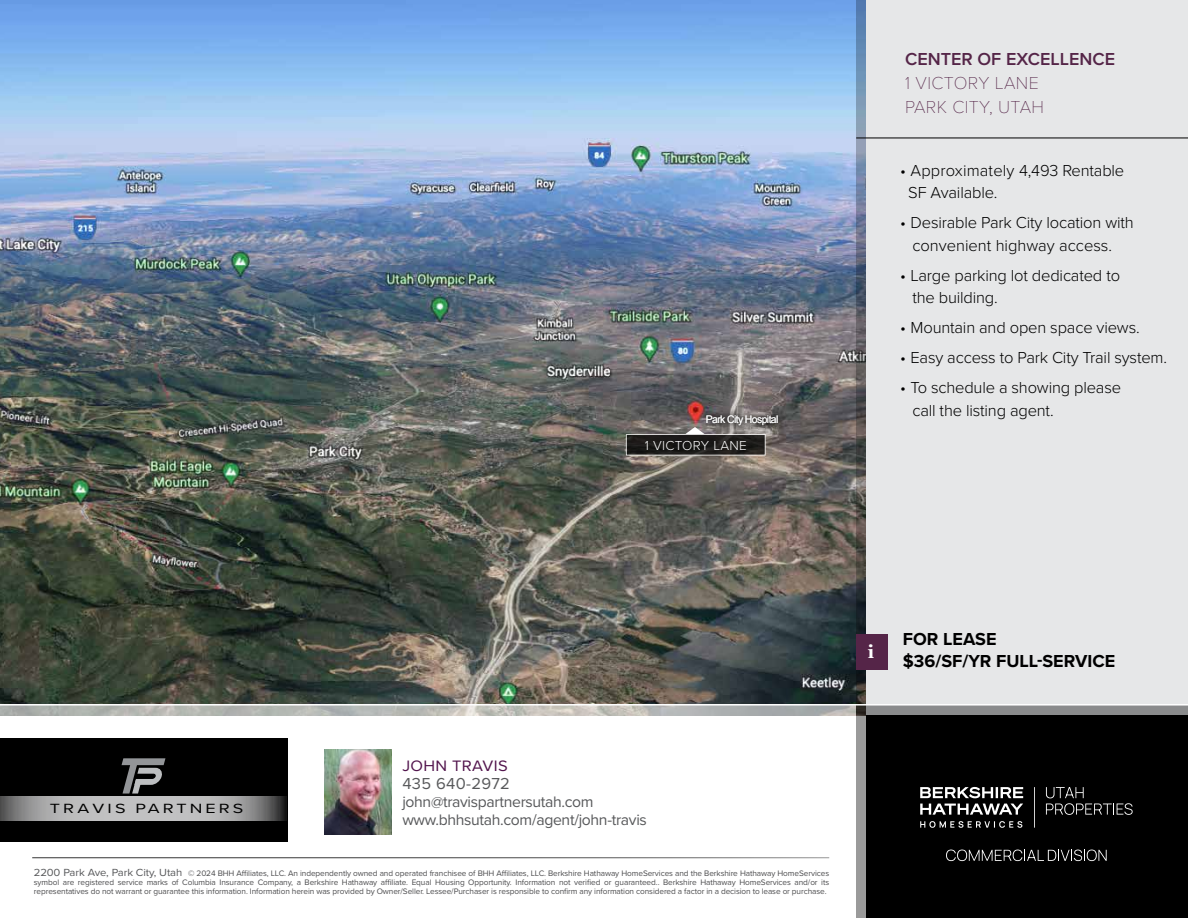
<style>
.page{position:relative;width:1188px;height:918px;background:#fff}
.page>*{position:absolute;margin:0;border:0;box-sizing:border-box;transform-origin:0 0}
.t1{font:700 18px/22.5px "Proxima Nova";color:#000}
.t2{font:100 18px/24px "Proxima Nova T";letter-spacing:.02em;color:#552548}
.t3{font:600 18px "Proxima Nova";color:#552548}
.t4{font:700 18px "Georgia";color:#fff}
.t5{font:300 16.5px/22.5px "Proxima Nova";letter-spacing:-.01em;color:#000}
.t6{font:16.5px "Proxima Nova";letter-spacing:.02em;color:#58595b}
.t7{font:15.75px/18px "Proxima Nova";letter-spacing:-.02em;color:#58595b}
.t8{font:15.6px "Proxima Nova";letter-spacing:.02em;color:#52154d;scale:1.05 1}
.t9{font:13.8px "Proxima Nova";letter-spacing:.17em;color:#000;scale:1.3 1}
.t10{font:300 13.5px "Proxima Nova";letter-spacing:.02em;color:#fff}
.t11{font:10.5px "Arial";letter-spacing:-.06em;color:#fff}
.t12{font:8.25px/9px "Proxima Nova";letter-spacing:-.01em;color:#4d4d4f;text-align:justify}
.s1{font-size:10.65px;color:#58595b}
</style>
<div class="page">
<img style="left:0;top:0;width:856px;height:704px">
<svg style="left:628px;top:436px;width:136px;height:18px;background:#1c1b19"></svg>
<div style="left:626px;top:434px;width:140px;height:22px;border:1px solid #fff"></div>
<svg style="left:685px;top:427px;width:19px;height:7px"></svg>
<svg style="left:699px;top:408px;width:86px;height:24px;background:#6b6463"></svg>
<svg style="left:856px;top:0;width:10px;height:704px;background:#596270"></svg>
<div style="left:866px;top:0;width:322px;height:716px;background:#e6e7e8"></div>
<svg style="left:856px;top:706px;width:332px;height:212px;background:#858686"></svg>
<div style="left:866px;top:716px;width:322px;height:202px;background:#000"></div>
<hr style="left:856px;top:138px;width:332px;height:1px;background:#000">
<hr style="left:0;top:704px;width:1188px;height:2px;background:#fff">
<svg style="left:0;top:705px;width:856px;height:11px;background:#babbb8"></svg>
<hr style="left:32px;top:857px;width:797px;height:1px;background:#000">
<div style="left:0;top:738px;width:287px;height:104px;background:#000"></div>
<svg style="left:121px;top:758px;width:45px;height:36px"></svg>
<svg style="left:0;top:796px;width:287px;height:25px;background:#a4a4a5"></svg>
<img style="left:325px;top:749px;width:66px;height:86px">
<div style="left:856px;top:635px;width:32px;height:35px;background:#552548"></div>
<svg style="left:920px;top:787px;width:115px;height:41px"></svg>
<svg style="left:1046px;top:787px;width:87px;height:28px"></svg>
<svg style="left:946px;top:850px;width:161px;height:11px"></svg>
<p class="t11" style="left:706px;top:412px;width:74px">Park City Hospital</p>
<h3 class="t10" style="left:645px;top:435px;width:103px">1 VICTORY LANE</h3>
<h1 class="t3" style="left:905px;top:46px;width:211px">CENTER OF EXCELLENCE</h1>
<h1 class="t2" style="left:905px;top:70px;width:140px">1 VICTORY LANE<br>PARK CITY, UTAH</h1>
<h2 class="t5" style="left:908px;top:158px;width:218px;text-indent:-8px">• Approximately 4,493 Rentable<br>SF Available.</h2>
<h2 class="t5" style="left:900px;top:210px;width:235px;text-align:center">• Desirable Park City location with convenient highway access.</h2>
<h2 class="t5" style="left:912px;top:263px;width:209px;text-indent:-12px">• Large parking lot dedicated to the building.</h2>
<h2 class="t5" style="left:900px;top:316px;width:241px">• Mountain and open space views.</h2>
<h2 class="t5" style="left:900px;top:345px;width:268px">• Easy access to Park City Trail system.</h2>
<h2 class="t5" style="left:912px;top:375px;width:210px;text-indent:-12px">• To schedule a showing please call the listing agent.</h2>
<h3 class="t9" style="left:50px;top:798px;width:150px">TRAVIS PARTNERS</h3>
<h3 class="t8" style="left:402px;top:754px;width:102px">JOHN TRAVIS</h3>
<h2 class="t6" style="left:402px;top:771px;width:109px">435 640-2972</h2>
<h3 class="t7" style="left:402px;top:792px;width:246px">john@travispartnersutah.com www.bhhsutah.com/agent/john-travis</h3>
<p class="t12" style="left:34px;top:868px;width:797px"><span class="s1">2200 Park Ave, Park City, Utah</span> © 2024 BHH Affiliates, LLC. An independently owned and operated franchisee of BHH Affiliates, LLC. Berkshire Hathaway HomeServices and the Berkshire Hathaway HomeServices symbol are registered service marks of Columbia Insurance Company, a Berkshire Hathaway affiliate. Equal Housing Opportunity. Information not verified or guaranteed.. Berkshire Hathaway HomeServices and/or its representatives do not warrant or guarantee this information. Information herein was provided by Owner/Seller. Lessee/Purchaser is responsible to confirm any information considered a factor in a decision to lease or purchase.</p>
<h1 class="t4" style="left:868px;top:638px;width:8px">i</h1>
<h1 class="t1" style="left:903px;top:627px;width:214px">FOR LEASE<br>$36/SF/YR FULL-SERVICE</h1>
</div>
